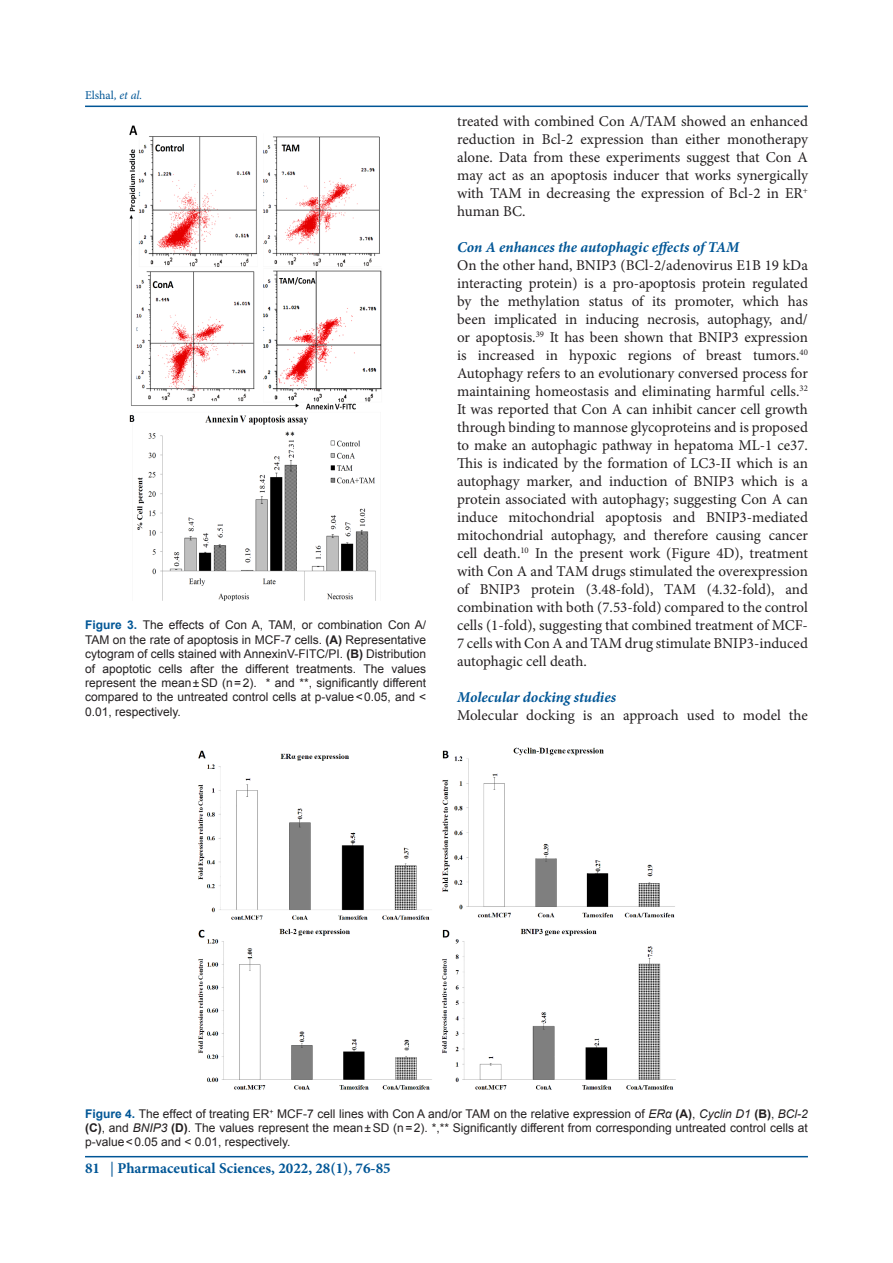
<style>
.page{position:relative;width:893px;height:1263px;background:#fff}
.page>*{position:absolute;margin:0;border:0;box-sizing:border-box;transform-origin:0 0}
.t1{font:15px/18px "Minion Pro";color:#231f20;text-align:justify}
.t2{font:italic 700 15px "Minion Pro";letter-spacing:-.005em;color:#005696}
.t3{font:700 15px "Minion Pro";color:#005696}
.t4{font:12px/14.4px "Arial";color:#231f20;text-align:justify}
.t5{font:12px "Minion Pro";letter-spacing:-.005em;color:#005696}
.s1{font-style:italic}
.s2{font-weight:700;color:#005696}
.s3{font-weight:700}
.s4{font-weight:500}
</style>
<div class="page">
<hr style="left:85px;top:106px;width:723px;height:1px;background:#005696">
<hr style="left:85px;top:1156px;width:723px;height:1px;background:#005696">
<img style="left:198px;top:747px;width:478px;height:343px">
<img style="left:129px;top:125px;width:253px;height:476px">
<p class="t5" style="left:85px;top:87px;width:59px">Elshal<span class="s1">, et al.</span></p>
<p class="t4" style="left:85px;top:618px;width:343px"><span class="s2">Figure 3.</span> The effects of Con A, TAM, or combination Con A/ TAM on the rate of apoptosis in MCF-7 cells. <span class="s3">(A)</span> Representative cytogram of cells stained with AnnexinV-FITC/PI. <span class="s3">(B)</span> Distribution of apoptotic cells after the different treatments. The values represent the mean±SD (n=2). * and **, significantly different compared to the untreated control cells at p-value&lt;0.05, and &lt; 0.01, respectively.</p>
<p class="t1" style="left:457px;top:112px;width:352px">treated with combined Con A/TAM showed an enhanced reduction in Bcl-2 expression than either monotherapy alone. Data from these experiments suggest that Con A may act as an apoptosis inducer that works synergically with TAM in decreasing the expression of Bcl-2 in ER<sup>+ </sup>human BC.</p>
<p class="t2" style="left:457px;top:236px;width:284px">Con A enhances the autophagic effects of TAM</p>
<p class="t1" style="left:457px;top:256px;width:352px">On the other hand, BNIP3 (BCl-2/adenovirus E1B 19 kDa interacting protein) is a pro-apoptosis protein regulated by the methylation status of its promoter, which has been implicated in inducing necrosis, autophagy, and/ or apoptosis.<sup>39</sup> It has been shown that BNIP3 expression is increased in hypoxic regions of breast tumors.<sup>40<br></sup>Autophagy refers to an evolutionary conversed process for maintaining homeostasis and eliminating harmful cells.<sup>32<br></sup>It was reported that Con A can inhibit cancer cell growth through binding to mannose glycoproteins and is proposed to make an autophagic pathway in hepatoma ML-1 ce37.<br>This is indicated by the formation of LC3-II which is an autophagy marker, and induction of BNIP3 which is a protein associated with autophagy; suggesting Con A can induce mitochondrial apoptosis and BNIP3-mediated mitochondrial autophagy, and therefore causing cancer cell death.<sup>10</sup> In the present work (Figure 4D), treatment with Con A and TAM drugs stimulated the overexpression of BNIP3 protein (3.48-fold), TAM (4.32-fold), and combination with both (7.53-fold) compared to the control cells (1-fold), suggesting that combined treatment of MCF-7 cells with Con A and TAM drug stimulate BNIP3-induced autophagic cell death.</p>
<p class="t2" style="left:457px;top:686px;width:160px">Molecular docking studies</p>
<p class="t1" style="left:457px;top:706px;width:352px">Molecular docking is an approach used to model the</p>
<p class="t4" style="left:85px;top:1106px;width:724px"><span class="s2">Figure 4.</span> The effect of treating ER<sup>+</sup> MCF-7 cell lines with Con A and/or TAM on the relative expression of <span class="s1">ERα</span> <span class="s3">(A)</span>, <span class="s1">Cyclin D1</span> <span class="s3">(B)</span>, <span class="s1">BCl-2 </span><span class="s3">(C)</span>, and <span class="s1">BNIP3</span> <span class="s3">(D)</span>. The values represent the mean±SD (n=2). *,** Significantly different from corresponding untreated control cells at p-value&lt;0.05 and &lt; 0.01, respectively.</p>
<p class="t3" style="left:85px;top:1158px;width:307px">81 <span class="s4">|</span> Pharmaceutical Sciences, 2022, 28(1), 76-85</p>
</div>
